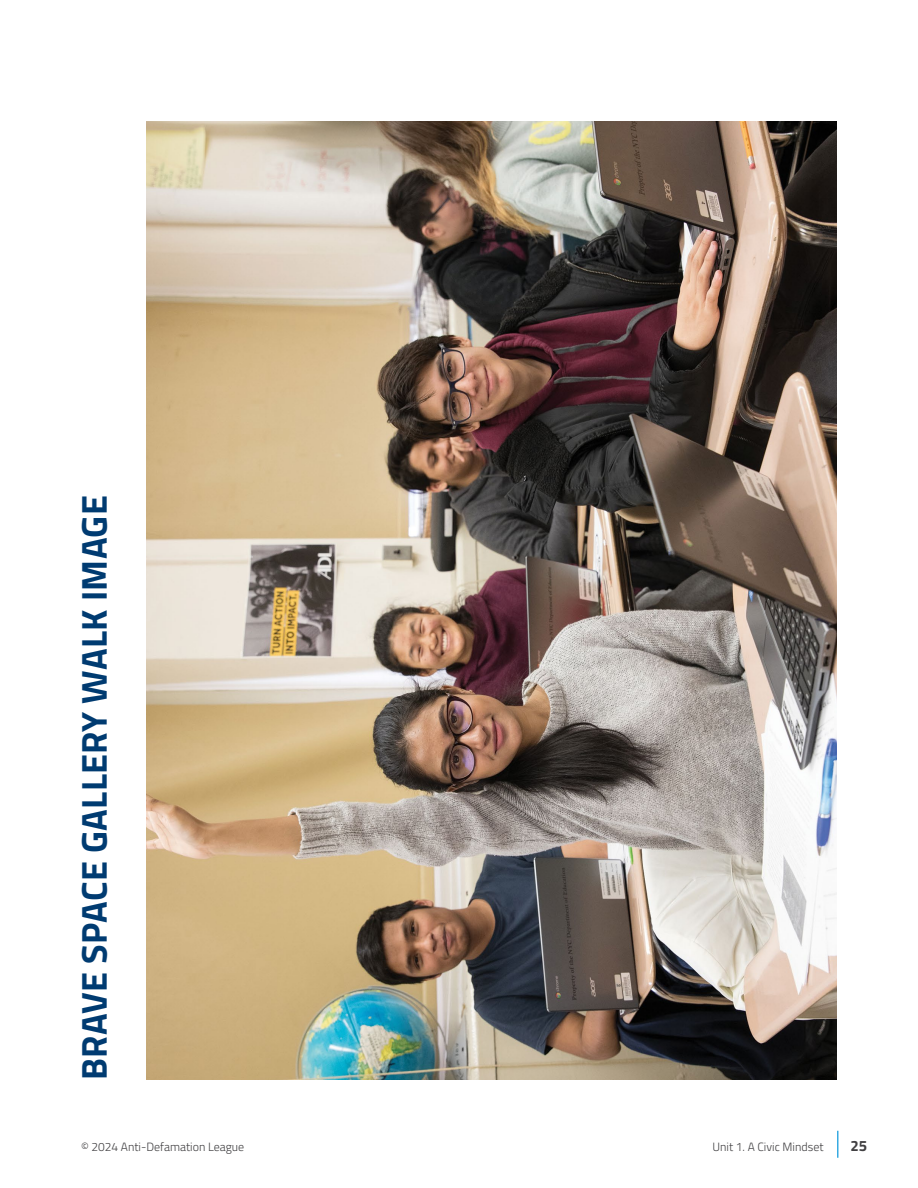
<style>
.page{position:relative;width:918px;height:1188px;background:#fff}
.page>*{position:absolute;margin:0;border:0;box-sizing:border-box;transform-origin:0 0}
.Heading{font:700 36px "Titillium Web";letter-spacing:.01em;color:#003b71}
.t1{font:700 15px "Titillium Web";color:#414042}
.t2{font:300 12px "Titillium Web";color:#414042}
</style>
<div class="page">
<svg style="left:837px;top:1131px;width:1px;height:27px"></svg>
<img style="left:146px;top:122px;width:691px;height:958px">
<p class="Heading" style="left:67px;top:1080px;width:586px;rotate:-90deg">BRAVE SPACE GALLERY WALK IMAGE</p>
<p class="t2" style="left:81px;top:1138px;width:165px">© 2024 Anti-Defamation League</p>
<p class="t2" style="left:712px;top:1138px;width:113px">Unit 1. A Civic Mindset</p>
<p class="t1" style="left:850px;top:1135px;width:18px">25</p>
</div>
